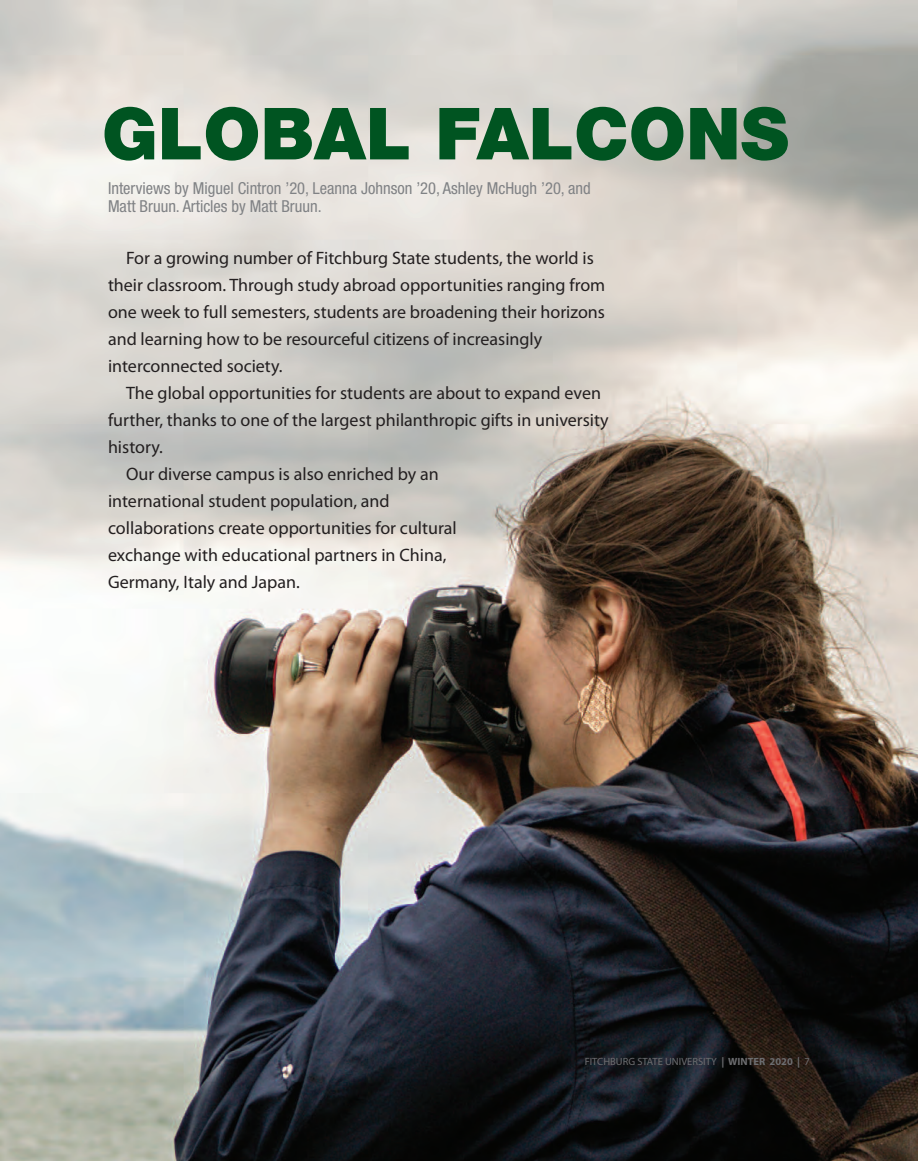
<style>
.page{position:relative;width:918px;height:1161px;background:#fff}
.page>*{position:absolute;margin:0;border:0;box-sizing:border-box;transform-origin:0 0}
.t1{font:900 72px "Helvetica Neue LT Std";color:#005421}
.t2{font:18px/27px "Myriad Pro";color:#231f20}
.t3{font:condensed 16.5px/18px "Helvetica Neue LT Std";color:#808285}
.t4{font:10.5px "Myriad Pro";color:#6c6d70}
.s1{font-weight:700}
</style>
<div class="page">
<img style="left:0;top:0;width:918px;height:1161px">
<svg style="left:805px;top:1058px;width:5px;height:7px"></svg>
<h1 class="t1" style="left:102px;top:108px;width:688px">GLOBAL FALCONS</h1>
<p class="t3" style="left:108px;top:180px;width:484px">Interviews by Miguel Cintron ’20, Leanna Johnson ’20, Ashley McHugh ’20, and<br>Matt Bruun. Articles by Matt Bruun.</p>
<p class="t2" style="left:108px;top:246px;width:499px;text-indent:18px">For a growing number of Fitchburg State students, the world is their classroom. Through study abroad opportunities ranging from one week to full semesters, students are broadening their horizons and learning how to be resourceful citizens of increasingly interconnected society.</p>
<p class="t2" style="left:126px;top:381px;width:477px">The global opportunities for students are about to expand even</p>
<p class="t2" style="left:108px;top:408px;width:502px">further, thanks to one of the largest philanthropic gifts in university</p>
<p class="t2" style="left:108px;top:435px;width:56px">history.</p>
<p class="t2" style="left:126px;top:462px;width:314px">Our diverse campus is also enriched by an</p>
<p class="t2" style="left:108px;top:489px;width:283px">international student population, and</p>
<p class="t2" style="left:108px;top:516px;width:350px">collaborations create opportunities for cultural</p>
<p class="t2" style="left:108px;top:543px;width:340px">exchange with educational partners in China,</p>
<p class="t2" style="left:108px;top:570px;width:193px">Germany, Italy and Japan.</p>
<p class="t4" style="left:585px;top:1057px;width:217px">FITCHBURG STATE UNIVERSITY <span class="s1">| WINTER 2020 |</span></p>
</div>
